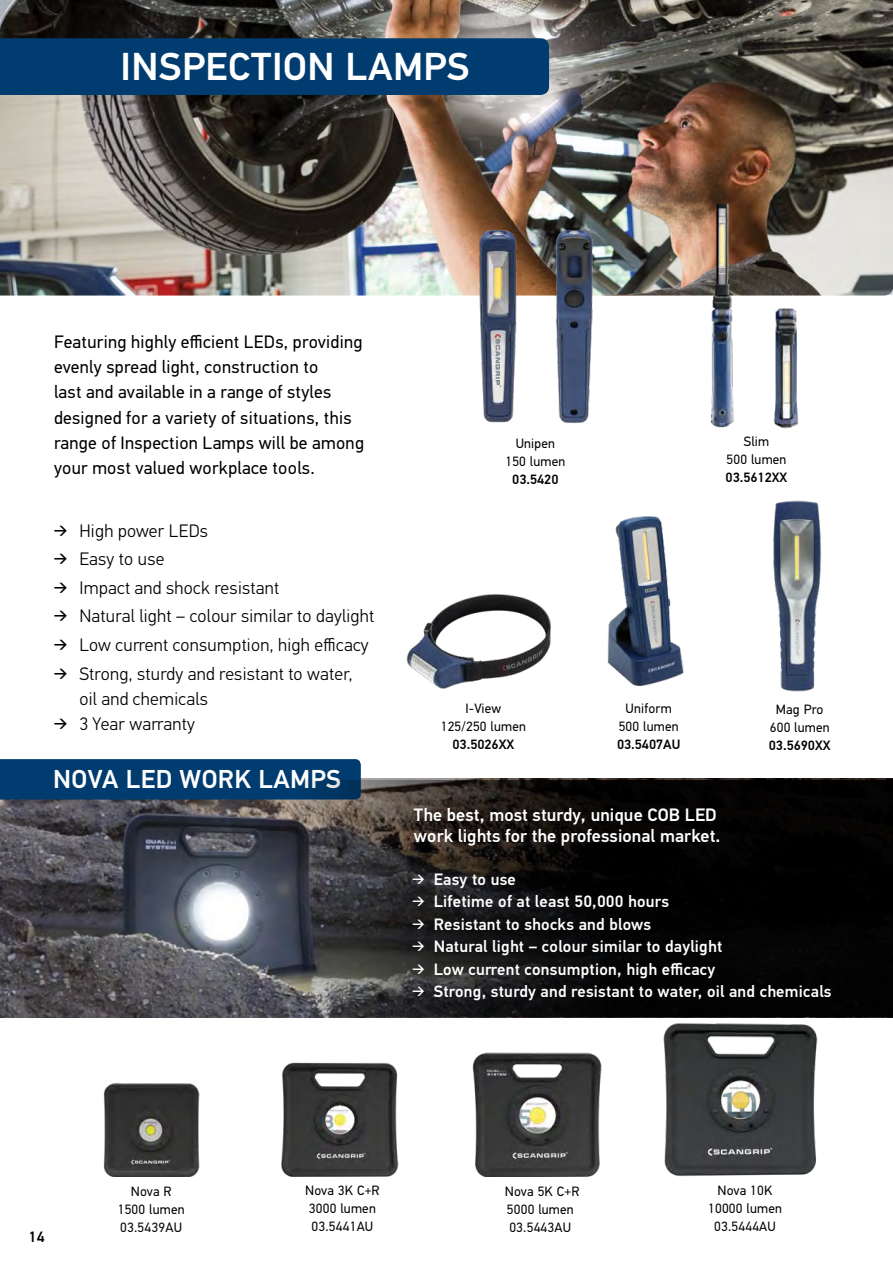
<style>
.page{position:relative;width:893px;height:1263px;background:#fff}
.page>*{position:absolute;margin:0;border:0;box-sizing:border-box;transform-origin:0 0}
.Headline_44pt{font:500 39px "Hella DIN Universal";letter-spacing:.015em;color:#fff}
.Headline_44pt-2{font:500 25.95px "Hella DIN Universal";letter-spacing:.015em;color:#fff}
.Hella_New__Running_T{font:18px/25.2px "Hella DIN Universal";letter-spacing:.015em;color:#000}
.t1{font:300 18px/25px "Hella DIN Universal";letter-spacing:.015em;color:#000}
.Hella_New__Running_T-2{font:500 18px "Hella DIN Universal";letter-spacing:.005em;color:#fff}
.t2{font:500 16.5px "Hella DIN Universal";letter-spacing:.015em;color:#fff}
._07__Picture_Part_No{font:500 15px "Hella DIN Universal";color:#000}
.t3{font:13.5px "Hella DIN Universal";letter-spacing:.015em;color:#000}
.t4{font:500 13.5px "Hella DIN Universal";color:#000}
.s1{font-weight:300}
</style>
<div class="page">
<img style="left:0;top:0;width:893px;height:296px">
<div style="left:0;top:38px;width:549px;height:57px;background:#003c6f"></div>
<img style="left:0;top:779px;width:893px;height:238px">
<div style="left:0;top:759px;width:361px;height:40px;background:#003c6f"></div>
<svg style="left:268px;top:780px;width:624px;height:236px;background:#181819"></svg>
<img style="left:698px;top:187px;width:49px;height:241px">
<img style="left:774px;top:308px;width:25px;height:121px">
<img style="left:406px;top:594px;width:145px;height:95px">
<img style="left:546px;top:223px;width:56px;height:200px">
<img style="left:472px;top:225px;width:52px;height:198px">
<img style="left:773px;top:500px;width:49px;height:192px">
<img style="left:281px;top:1062px;width:118px;height:115px">
<img style="left:663px;top:1023px;width:155px;height:154px">
<img style="left:472px;top:1052px;width:130px;height:125px">
<img style="left:103px;top:1082px;width:97px;height:95px">
<img style="left:607px;top:516px;width:77px;height:170px">
<p class="Headline_44pt" style="left:121px;top:42px;width:350px">INSPECTION LAMPS</p>
<p class="Hella_New__Running_T" style="left:54px;top:330px;width:312px">Featuring highly efficient LEDs, providing evenly spread light, construction to<br>last and available in a range of styles designed for a variety of situations, this range of Inspection Lamps will be among your most valued workplace tools.</p>
<p class="t1" style="left:54px;top:519px;width:156px">➔ High power LEDs</p>
<p class="t1" style="left:54px;top:548px;width:112px">➔ Easy to use</p>
<p class="t1" style="left:54px;top:576px;width:227px">➔ Impact and shock resistant</p>
<p class="t1" style="left:54px;top:605px;width:322px">➔ Natural light – colour similar to daylight</p>
<p class="t1" style="left:54px;top:634px;width:316px">➔ Low current consumption, high efficacy</p>
<p class="t1" style="left:79px;top:662px;width:275px;text-indent:-25px">➔ Strong, sturdy and resistant to water, oil and chemicals</p>
<p class="t1" style="left:54px;top:712px;width:142px">➔ 3 Year warranty</p>
<p class="Headline_44pt-2" style="left:53px;top:762px;width:289px">NOVA LED WORK LAMPS</p>
<p class="t3" style="left:516px;top:435px;width:41px">Unipen</p>
<p class="t3" style="left:505px;top:453px;width:61px">150 lumen</p>
<p class="t4" style="left:512px;top:470px;width:48px">03.5420</p>
<p class="t3" style="left:744px;top:434px;width:27px">Slim</p>
<p class="t3" style="left:726px;top:452px;width:61px">500 lumen</p>
<p class="t4" style="left:726px;top:469px;width:63px">03.5612XX</p>
<p class="t3" style="left:465px;top:700px;width:37px">I-View</p>
<p class="t3" style="left:441px;top:718px;width:87px">125/250 lumen</p>
<p class="t4" style="left:452px;top:735px;width:63px">03.5026XX</p>
<p class="t3" style="left:626px;top:700px;width:48px">Uniform</p>
<p class="t3" style="left:619px;top:718px;width:61px">500 lumen</p>
<p class="t4" style="left:617px;top:736px;width:65px">03.5407AU</p>
<p class="t3" style="left:776px;top:701px;width:49px">Mag Pro</p>
<p class="t3" style="left:770px;top:719px;width:61px">600 lumen</p>
<p class="t4" style="left:769px;top:737px;width:63px">03.5690XX</p>
<p class="Hella_New__Running_T-2" style="left:414px;top:803px;width:304px">The best, most sturdy, unique COB LED</p>
<p class="Hella_New__Running_T-2" style="left:414px;top:824px;width:308px">work lights for the professional market.</p>
<p class="t2" style="left:412px;top:869px;width:105px"><span class="s1">➔</span> Easy to use</p>
<p class="t2" style="left:412px;top:891px;width:258px"><span class="s1">➔</span> Lifetime of at least 50,000 hours</p>
<p class="t2" style="left:412px;top:914px;width:240px"><span class="s1">➔</span> Resistant to shocks and blows</p>
<p class="t2" style="left:412px;top:936px;width:311px"><span class="s1">➔</span> Natural light – colour similar to daylight</p>
<p class="t2" style="left:412px;top:959px;width:304px"><span class="s1">➔</span> Low current consumption, high efficacy</p>
<p class="t2" style="left:412px;top:981px;width:421px"><span class="s1">➔</span> Strong, sturdy and resistant to water, oil and chemicals</p>
<p class="_07__Picture_Part_No" style="left:29px;top:1227px;width:18px">14</p>
<p class="t3" style="left:131px;top:1183px;width:42px">Nova R</p>
<p class="t3" style="left:118px;top:1201px;width:68px">1500 lumen</p>
<p class="t3" style="left:120px;top:1219px;width:63px">03.5439AU</p>
<p class="t3" style="left:305px;top:1182px;width:76px">Nova 3K C+R</p>
<p class="t3" style="left:309px;top:1200px;width:68px">3000 lumen</p>
<p class="t3" style="left:311px;top:1218px;width:63px">03.5441AU</p>
<p class="t3" style="left:505px;top:1183px;width:76px">Nova 5K C+R</p>
<p class="t3" style="left:507px;top:1201px;width:68px">5000 lumen</p>
<p class="t3" style="left:509px;top:1219px;width:63px">03.5443AU</p>
<p class="t3" style="left:717px;top:1182px;width:57px">Nova 10K</p>
<p class="t3" style="left:708px;top:1200px;width:75px">10000 lumen</p>
<p class="t3" style="left:714px;top:1218px;width:63px">03.5444AU</p>
</div>
